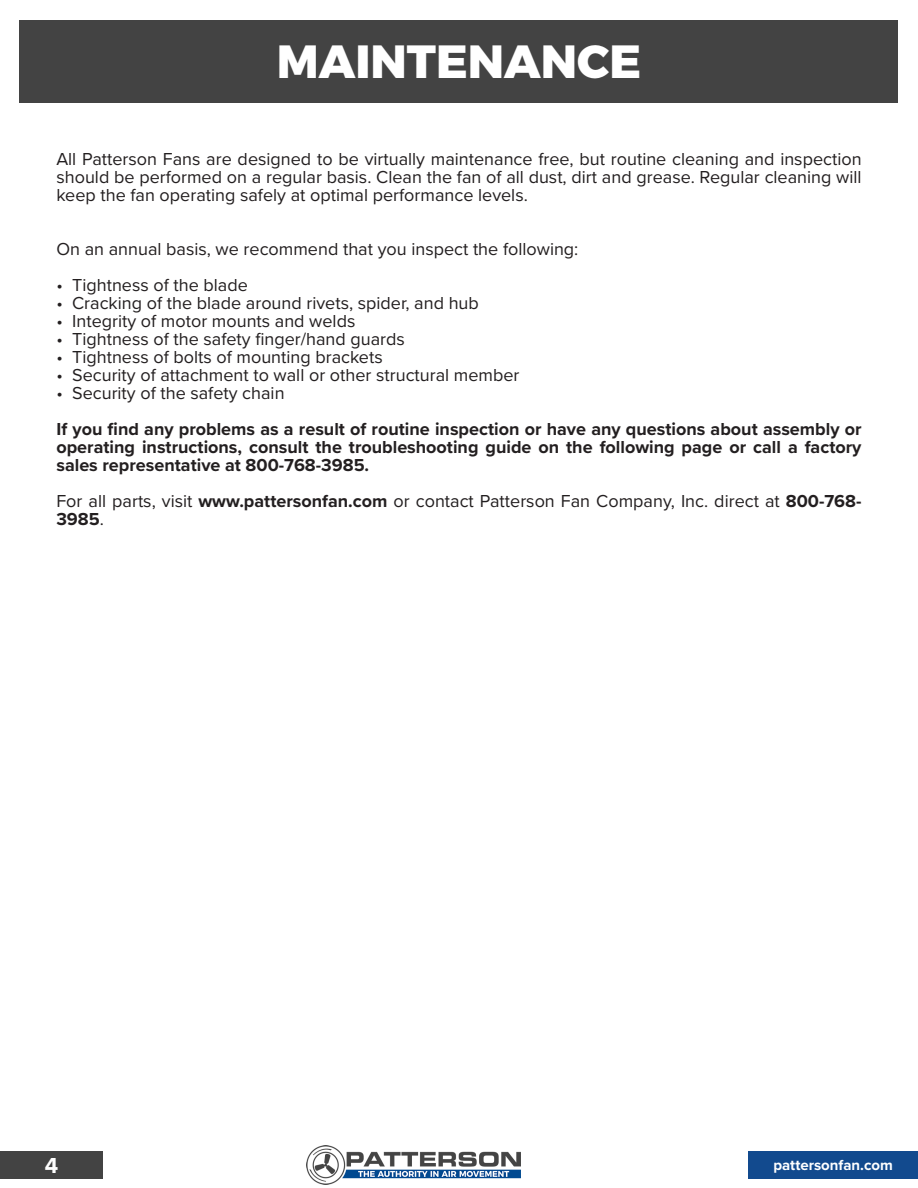
<style>
.page{position:relative;width:918px;height:1188px;background:#fff}
.page>*{position:absolute;margin:0;border:0;box-sizing:border-box;transform-origin:0 0}
.t1{font:800 46.5px "Montserrat";color:#fff}
.t2{font:700 22.5px "Proxima Nova";color:#fff}
.t3{font:18px/18px "Proxima Nova";color:#231f20;text-align:justify}
.t4{font:700 18px/18px "Proxima Nova";color:#231f20;text-align:justify}
.t5{font:700 15px "Proxima Nova";color:#fff}
.s1{font-weight:700}
</style>
<div class="page">
<div style="left:20px;top:20px;width:878px;height:83px;background:#434343"></div>
<div style="left:748px;top:1151px;width:170px;height:28px;background:#124a8e"></div>
<div style="left:0;top:1151px;width:103px;height:28px;background:#434343"></div>
<img style="left:307px;top:1145px;width:213px;height:39px">
<h1 class="t1" style="left:277px;top:23px;width:366px">MAINTENANCE</h1>
<p class="t3" style="left:56px;top:150px;width:807px">All Patterson Fans are designed to be virtually maintenance free, but routine cleaning and inspection should be performed on a regular basis. Clean the fan of all dust, dirt and grease. Regular cleaning will keep the fan operating safely at optimal performance levels.</p>
<p class="t3" style="left:56px;top:240px;width:524px">On an annual basis, we recommend that you inspect the following:</p>
<p class="t3" style="left:56px;top:276px;width:193px">• Tightness of the blade</p>
<p class="t3" style="left:56px;top:294px;width:424px">• Cracking of the blade around rivets, spider, and hub</p>
<p class="t3" style="left:56px;top:312px;width:300px">• Integrity of motor mounts and welds</p>
<p class="t3" style="left:56px;top:330px;width:350px">• Tightness of the safety finger/hand guards</p>
<p class="t3" style="left:56px;top:348px;width:328px">• Tightness of bolts of mounting brackets</p>
<p class="t3" style="left:56px;top:366px;width:465px">• Security of attachment to wall or other structural member</p>
<p class="t3" style="left:56px;top:384px;width:230px">• Security of the safety chain</p>
<p class="t4" style="left:56px;top:420px;width:807px">If you find any problems as a result of routine inspection or have any questions about assembly or operating instructions, consult the troubleshooting guide on the following page or call a factory sales representative at 800-768-3985.</p>
<p class="t3" style="left:56px;top:492px;width:807px">For all parts, visit <span class="s1">www.pattersonfan.com</span> or contact Patterson Fan Company, Inc. direct at <span class="s1">800-768-<br>3985</span>.</p>
<p class="t2" style="left:45px;top:1149px;width:15px">4</p>
<p class="t5" style="left:773px;top:1154px;width:121px">pattersonfan.com</p>
</div>
